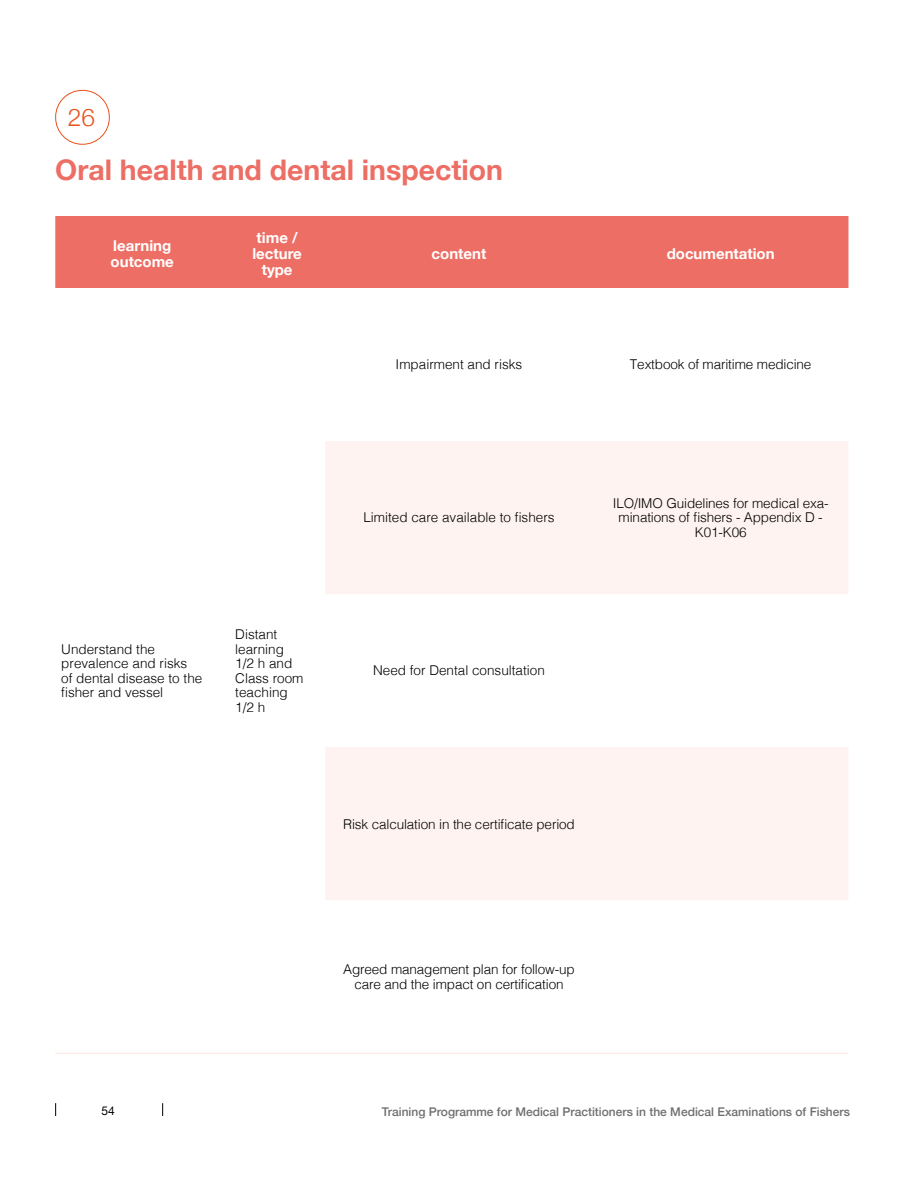
<style>
.page{position:relative;width:918px;height:1188px;background:#fff}
.page>*{position:absolute;margin:0;border:0;box-sizing:border-box;transform-origin:0 0}
.t1{font:700 28.35px "Helvetica Neue";color:#ed6e64}
.t2{font:300 24.3px "Helvetica Neue";color:#e9511b}
.t3{font:700 15px/16.2px "Helvetica Neue";color:#fff}
.t4{font:300 13.5px/14.5px "Helvetica";letter-spacing:-.01em;color:#000}
.t5{font:500 12px "Helvetica Neue";color:#706f6f}
.t6{font:12px "Helvetica Neue";color:#000}
</style>
<div class="page">
<div style="left:55px;top:216px;width:793px;height:72px;background:#ed6e64"></div>
<svg style="left:325px;top:441px;width:523px;height:459px;fill:#fef3f0"></svg>
<hr style="left:55px;top:1053px;width:174px;height:1px;background:#fce6e0">
<hr style="left:229px;top:1053px;width:96px;height:1px;background:#fce6e0">
<hr style="left:325px;top:1053px;width:268px;height:1px;background:#fce6e0">
<hr style="left:593px;top:1053px;width:255px;height:1px;background:#fce6e0">
<div style="left:55px;top:90px;width:55px;height:55px;border:1px solid #e9511b;border-radius:27px"></div>
<svg style="left:162px;top:1103px;width:1px;height:13px"></svg>
<svg style="left:55px;top:1103px;width:1px;height:13px"></svg>
<h2 class="t2" style="left:68px;top:97px;width:29px">26</h2>
<h1 class="t1" style="left:55px;top:147px;width:449px">Oral health and dental inspection</h1>
<p class="t3" style="left:111px;top:238px;width:65px">learning outcome</p>
<p class="t3" style="left:252px;top:230px;width:51px;text-align:center">time / lecture type</p>
<p class="t3" style="left:432px;top:246px;width:56px">content</p>
<p class="t3" style="left:667px;top:246px;width:110px">documentation</p>
<p class="t4" style="left:396px;top:356px;width:128px">Impairment and risks</p>
<p class="t4" style="left:630px;top:356px;width:183px">Textbook of maritime medicine</p>
<p class="t4" style="left:61px;top:641px;width:143px">Understand the prevalence and risks<br>of dental disease to the fisher and vessel</p>
<p class="t4" style="left:235px;top:626px;width:70px">Distant learning<br>1/2 h and<br>Class room teaching<br>1/2 h</p>
<p class="t4" style="left:363px;top:509px;width:193px">Limited care available to fishers</p>
<p class="t4" style="left:373px;top:662px;width:173px">Need for Dental consultation</p>
<p class="t4" style="left:613px;top:495px;width:217px;text-align:center">ILO/IMO Guidelines for medical exa&shy;minations of fishers - Appendix D -<br>K01-K06</p>
<p class="t4" style="left:343px;top:816px;width:233px">Risk calculation in the certificate period</p>
<p class="t4" style="left:343px;top:961px;width:233px;text-align:center">Agreed management plan for follow-up care and the impact on certification</p>
<p class="t6" style="left:102px;top:1102px;width:15px">54</p>
<p class="t5" style="left:382px;top:1102px;width:469px">Training Programme for Medical Practitioners in the Medical Examinations of Fishers</p>
</div>
